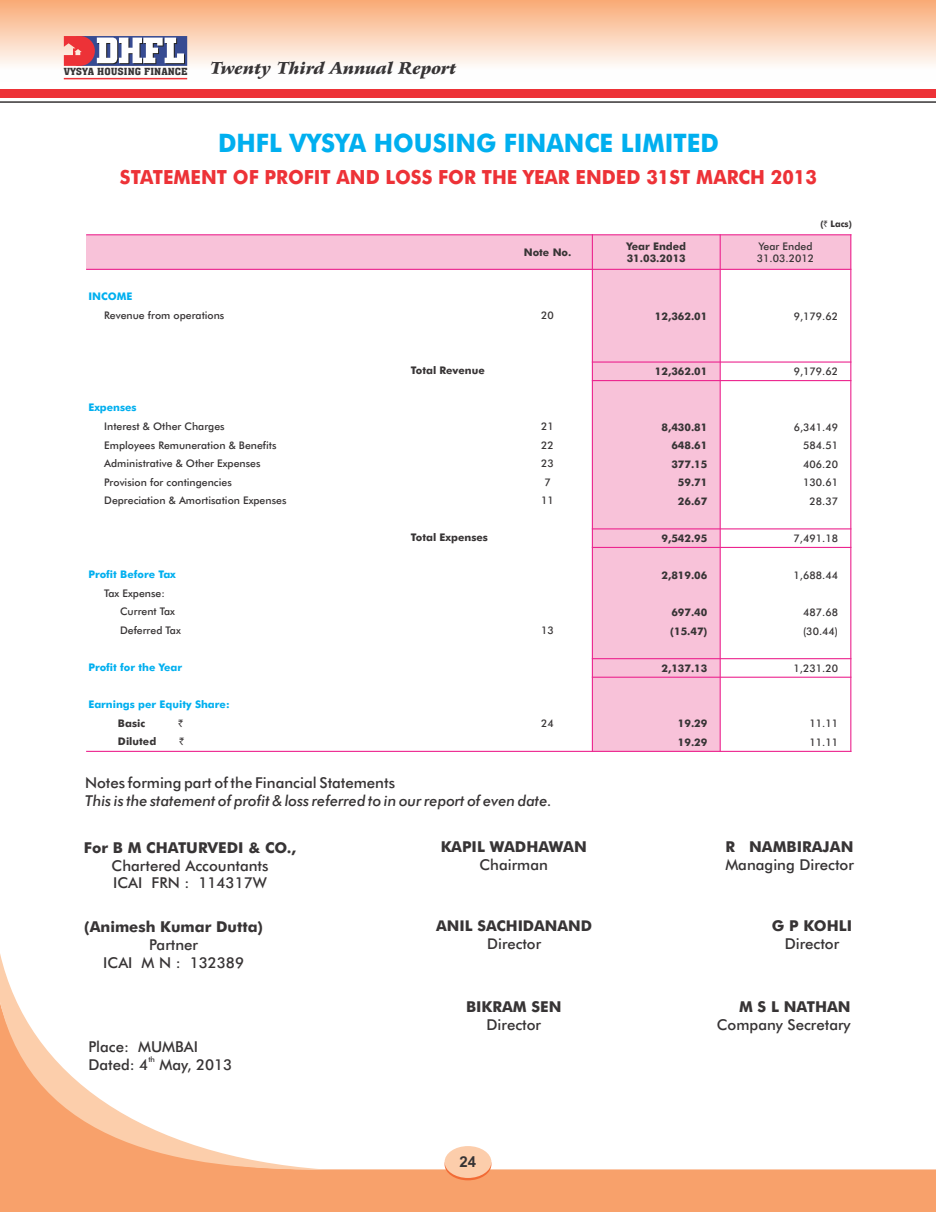
<style>
.page{position:relative;width:936px;height:1212px;background:#fff}
.page>*{position:absolute;margin:0;border:0;box-sizing:border-box;transform-origin:0 0}
.t1{font:700 25.5px "Futura BT";color:#00afef;scale:.95 1}
.t2{font:700 19.5px "Futura BT";color:#ed3237;scale:.95 1}
.t3{font:italic 900 16.5px "Arrus BT";color:#373435}
.t4{font:500 15px/18px "Futura BT";color:#373435}
.t5{font:700 15px "Futura BT";color:#373435}
.t6{font:italic 500 15px "Futura BT";color:#373435}
.t7{font:700 15px "Arial";color:#373435}
.t8{font:700 14.85px "Futura BT";color:#373435}
.t9{font:500 14.85px "Futura BT";color:#373435}
.t10{font:500 10.5px/12.6px "Futura BT";color:#373435}
.t11{font:700 10.5px/12.6px "Futura BT";color:#373435}
.t12{font:700 10.5px "Futura BT";color:#00afef}
.t13{font:10.5px "Rupee";color:#373435}
.t14{font:9.6px "Aachen BT";color:#373435;scale:1.09 1}
.t15{font:700 9px "Futura BT";color:#373435;scale:.95 1}
.t16{font:500 7.5px "Futura BT";color:#373435}
.s1{font-family:"Rupee";font-weight:400}
</style>
<div class="page">
<div style="left:0;top:0;width:935px;height:81px;background:linear-gradient(to bottom,#f9ab77,#fff)"></div>
<svg style="left:0;top:1146px;width:935px;height:66px;fill:#f8a16b"></svg>
<svg style="left:0;top:954px;width:324px;height:217px"></svg>
<svg style="left:444px;top:1148px;width:47px;height:32px"></svg>
<div style="left:444px;top:1146px;width:47px;height:32px;background:#fccdab;border-radius:50%"></div>
<div style="left:86px;top:235px;width:416px;height:34px;background:#f8c2d9"></div>
<div style="left:502px;top:235px;width:90px;height:34px;background:#f8c2d9"></div>
<div style="left:592px;top:235px;width:128px;height:34px;background:#f8c2d9"></div>
<div style="left:720px;top:235px;width:130px;height:34px;background:#f8c2d9"></div>
<div style="left:592px;top:269px;width:128px;height:19px;background:#f8c2d9"></div>
<div style="left:592px;top:288px;width:128px;height:18px;background:#f8c2d9"></div>
<div style="left:592px;top:306px;width:128px;height:19px;background:#f8c2d9"></div>
<div style="left:592px;top:325px;width:128px;height:18px;background:#f8c2d9"></div>
<div style="left:592px;top:343px;width:128px;height:19px;background:#f8c2d9"></div>
<div style="left:592px;top:362px;width:128px;height:19px;background:#f8c2d9"></div>
<div style="left:592px;top:381px;width:128px;height:18px;background:#f8c2d9"></div>
<div style="left:592px;top:399px;width:128px;height:19px;background:#f8c2d9"></div>
<div style="left:592px;top:418px;width:128px;height:18px;background:#f8c2d9"></div>
<div style="left:592px;top:436px;width:128px;height:19px;background:#f8c2d9"></div>
<div style="left:592px;top:455px;width:128px;height:18px;background:#f8c2d9"></div>
<div style="left:592px;top:473px;width:128px;height:19px;background:#f8c2d9"></div>
<div style="left:592px;top:492px;width:128px;height:18px;background:#f8c2d9"></div>
<div style="left:592px;top:510px;width:128px;height:19px;background:#f8c2d9"></div>
<div style="left:592px;top:529px;width:128px;height:18px;background:#f8c2d9"></div>
<div style="left:592px;top:547px;width:128px;height:19px;background:#f8c2d9"></div>
<div style="left:592px;top:566px;width:128px;height:18px;background:#f8c2d9"></div>
<div style="left:592px;top:584px;width:128px;height:19px;background:#f8c2d9"></div>
<div style="left:592px;top:603px;width:128px;height:19px;background:#f8c2d9"></div>
<div style="left:592px;top:622px;width:128px;height:18px;background:#f8c2d9"></div>
<div style="left:592px;top:640px;width:128px;height:19px;background:#f8c2d9"></div>
<div style="left:592px;top:659px;width:128px;height:18px;background:#f8c2d9"></div>
<div style="left:592px;top:677px;width:128px;height:19px;background:#f8c2d9"></div>
<div style="left:592px;top:696px;width:128px;height:18px;background:#f8c2d9"></div>
<div style="left:592px;top:714px;width:128px;height:19px;background:#f8c2d9"></div>
<div style="left:592px;top:733px;width:128px;height:18px;background:#f8c2d9"></div>
<hr style="left:591px;top:234px;width:2px;height:518px;background:#ec268f">
<hr style="left:719px;top:234px;width:1px;height:518px;background:#ec268f">
<hr style="left:850px;top:234px;width:1px;height:518px;background:#ec268f">
<hr style="left:86px;top:751px;width:765px;height:1px;background:#ec268f">
<hr style="left:591px;top:677px;width:260px;height:1px;background:#ec268f">
<hr style="left:591px;top:658px;width:260px;height:1px;background:#ec268f">
<hr style="left:591px;top:547px;width:260px;height:1px;background:#ec268f">
<hr style="left:591px;top:528px;width:260px;height:1px;background:#ec268f">
<hr style="left:591px;top:380px;width:260px;height:1px;background:#ec268f">
<hr style="left:591px;top:361px;width:260px;height:2px;background:#ec268f">
<hr style="left:86px;top:269px;width:765px;height:1px;background:#ec268f">
<hr style="left:86px;top:234px;width:765px;height:1px;background:#ec268f">
<div style="left:0;top:90px;width:935px;height:8px;background:#ed3237"></div>
<hr style="left:0;top:101px;width:935px;height:2px;background:#373435">
<hr style="left:64px;top:78px;width:123px;height:1px;background:#ed3237">
<svg style="left:64px;top:36px;width:123px;height:30px"></svg>
<p class="t14" style="left:64px;top:68px;width:115px">VYSYA HOUSING FINANCE</p>
<h3 class="t3" style="left:210px;top:61px;width:248px">Twenty Third Annual Report</h3>
<h1 class="t1" style="left:218px;top:133px;width:529px">DHFL VYSYA HOUSING FINANCE LIMITED</h1>
<h2 class="t2" style="left:120px;top:169px;width:735px">STATEMENT OF PROFIT AND LOSS FOR THE YEAR ENDED 31ST MARCH 2013</h2>
<p class="t15" style="left:820px;top:220px;width:34px">(<span class="s1">`</span> Lacs)</p>
<p class="t11" style="left:523px;top:247px;width:49px">Note No.</p>
<p class="t11" style="left:626px;top:241px;width:61px">Year Ended<br>31.03.2013</p>
<p class="t10" style="left:757px;top:241px;width:59px">Year Ended<br>31.03.2012</p>
<p class="t12" style="left:88px;top:292px;width:45px">INCOME</p>
<p class="t10" style="left:104px;top:310px;width:122px">Revenue from operations</p>
<p class="t10" style="left:541px;top:310px;width:14px">20</p>
<p class="t11" style="left:655px;top:310px;width:54px">12,362.01</p>
<p class="t10" style="left:793px;top:310px;width:46px">9,179.62</p>
<p class="t11" style="left:411px;top:365px;width:75px">Total Revenue</p>
<p class="t11" style="left:655px;top:366px;width:54px">12,362.01</p>
<p class="t10" style="left:793px;top:366px;width:46px">9,179.62</p>
<p class="t12" style="left:88px;top:403px;width:50px">Expenses</p>
<p class="t10" style="left:104px;top:421px;width:122px">Interest &amp; Other Charges</p>
<p class="t10" style="left:541px;top:421px;width:14px">21</p>
<p class="t11" style="left:661px;top:422px;width:47px">8,430.81</p>
<p class="t10" style="left:793px;top:422px;width:46px">6,341.49</p>
<p class="t10" style="left:104px;top:439px;width:174px">Employees Remuneration &amp; Benefits</p>
<p class="t10" style="left:541px;top:439px;width:14px">22</p>
<p class="t11" style="left:671px;top:440px;width:38px">648.61</p>
<p class="t10" style="left:803px;top:440px;width:36px">584.51</p>
<p class="t10" style="left:104px;top:458px;width:158px">Administrative &amp; Other Expenses</p>
<p class="t10" style="left:541px;top:458px;width:14px">23</p>
<p class="t11" style="left:671px;top:459px;width:38px">377.15</p>
<p class="t10" style="left:803px;top:459px;width:36px">406.20</p>
<p class="t10" style="left:104px;top:477px;width:129px">Provision for contingencies</p>
<p class="t10" style="left:544px;top:477px;width:8px">7</p>
<p class="t11" style="left:677px;top:477px;width:31px">59.71</p>
<p class="t10" style="left:803px;top:477px;width:36px">130.61</p>
<p class="t10" style="left:104px;top:495px;width:184px">Depreciation &amp; Amortisation Expenses</p>
<p class="t10" style="left:541px;top:495px;width:14px">11</p>
<p class="t11" style="left:678px;top:496px;width:31px">26.67</p>
<p class="t10" style="left:809px;top:496px;width:30px">28.37</p>
<p class="t11" style="left:411px;top:532px;width:78px">Total Expenses</p>
<p class="t11" style="left:661px;top:533px;width:47px">9,542.95</p>
<p class="t10" style="left:793px;top:533px;width:46px">7,491.18</p>
<p class="t12" style="left:88px;top:570px;width:89px">Profit Before Tax</p>
<p class="t11" style="left:661px;top:570px;width:47px">2,819.06</p>
<p class="t10" style="left:793px;top:570px;width:46px">1,688.44</p>
<p class="t10" style="left:120px;top:585px;width:56px;line-height:18.6px;text-indent:-16px">Tax Expense:<br>Current Tax</p>
<p class="t11" style="left:671px;top:607px;width:38px">697.40</p>
<p class="t10" style="left:803px;top:607px;width:36px">487.68</p>
<p class="t10" style="left:120px;top:625px;width:62px">Deferred Tax</p>
<p class="t10" style="left:541px;top:625px;width:14px">13</p>
<p class="t11" style="left:670px;top:626px;width:39px">(15.47)</p>
<p class="t10" style="left:803px;top:626px;width:36px">(30.44)</p>
<p class="t12" style="left:88px;top:663px;width:95px">Profit for the Year</p>
<p class="t11" style="left:661px;top:663px;width:47px">2,137.13</p>
<p class="t10" style="left:793px;top:663px;width:46px">1,231.20</p>
<p class="t12" style="left:88px;top:700px;width:143px">Earnings per Equity Share:</p>
<p class="t11" style="left:118px;top:718px;width:29px">Basic</p>
<p class="t13" style="left:178px;top:719px;width:7px">`</p>
<p class="t10" style="left:541px;top:718px;width:14px">24</p>
<p class="t11" style="left:677px;top:718px;width:31px">19.29</p>
<p class="t10" style="left:809px;top:718px;width:30px">11.11</p>
<p class="t11" style="left:118px;top:736px;width:40px">Diluted</p>
<p class="t13" style="left:179px;top:738px;width:7px">`</p>
<p class="t11" style="left:677px;top:737px;width:31px">19.29</p>
<p class="t10" style="left:809px;top:737px;width:30px">11.11</p>
<h3 class="t4" style="left:85px;top:775px;width:311px">Notes forming part of the Financial Statements</h3>
<h3 class="t6" style="left:85px;top:794px;width:468px">This is the statement of profit &amp; loss referred to in our report of even date.</h3>
<h3 class="t5" style="left:84px;top:841px;width:214px">For B M CHATURVEDI &amp; CO.,</h3>
<h3 class="t4" style="left:112px;top:857px;width:158px">Chartered Accountants<br>ICAI FRN : 114317W</h3>
<h3 class="t5" style="left:440px;top:841px;width:148px">KAPIL WADHAWAN</h3>
<h3 class="t4" style="left:479px;top:857px;width:70px">Chairman</h3>
<h3 class="t5" style="left:725px;top:841px;width:130px">R NAMBIRAJAN</h3>
<h3 class="t4" style="left:725px;top:857px;width:130px">Managing Director</h3>
<h3 class="t5" style="left:84px;top:920px;width:180px">(Animesh Kumar Dutta)</h3>
<h3 class="t4" style="left:103px;top:937px;width:142px;text-align:center">Partner<br>ICAI M N : 132389</h3>
<h3 class="t4" style="left:88px;top:1039px;width:111px">Place: MUMBAI</h3>
<p class="t16" style="left:148px;top:1057px;width:8px">th</p>
<h3 class="t4" style="left:88px;top:1057px;width:145px">Dated: 4 May, 2013</h3>
<h3 class="t8" style="left:436px;top:920px;width:157px">ANIL SACHIDANAND</h3>
<h3 class="t9" style="left:487px;top:937px;width:55px">Director</h3>
<h3 class="t5" style="left:466px;top:1000px;width:97px">BIKRAM SEN</h3>
<h3 class="t4" style="left:486px;top:1017px;width:56px">Director</h3>
<h3 class="t7" style="left:459px;top:1156px;width:18px">24</h3>
<h3 class="t5" style="left:771px;top:920px;width:82px">G P KOHLI</h3>
<h3 class="t4" style="left:784px;top:936px;width:56px">Director</h3>
<h3 class="t5" style="left:739px;top:1000px;width:113px">M S L NATHAN</h3>
<h3 class="t4" style="left:716px;top:1017px;width:135px">Company Secretary</h3>
</div>
